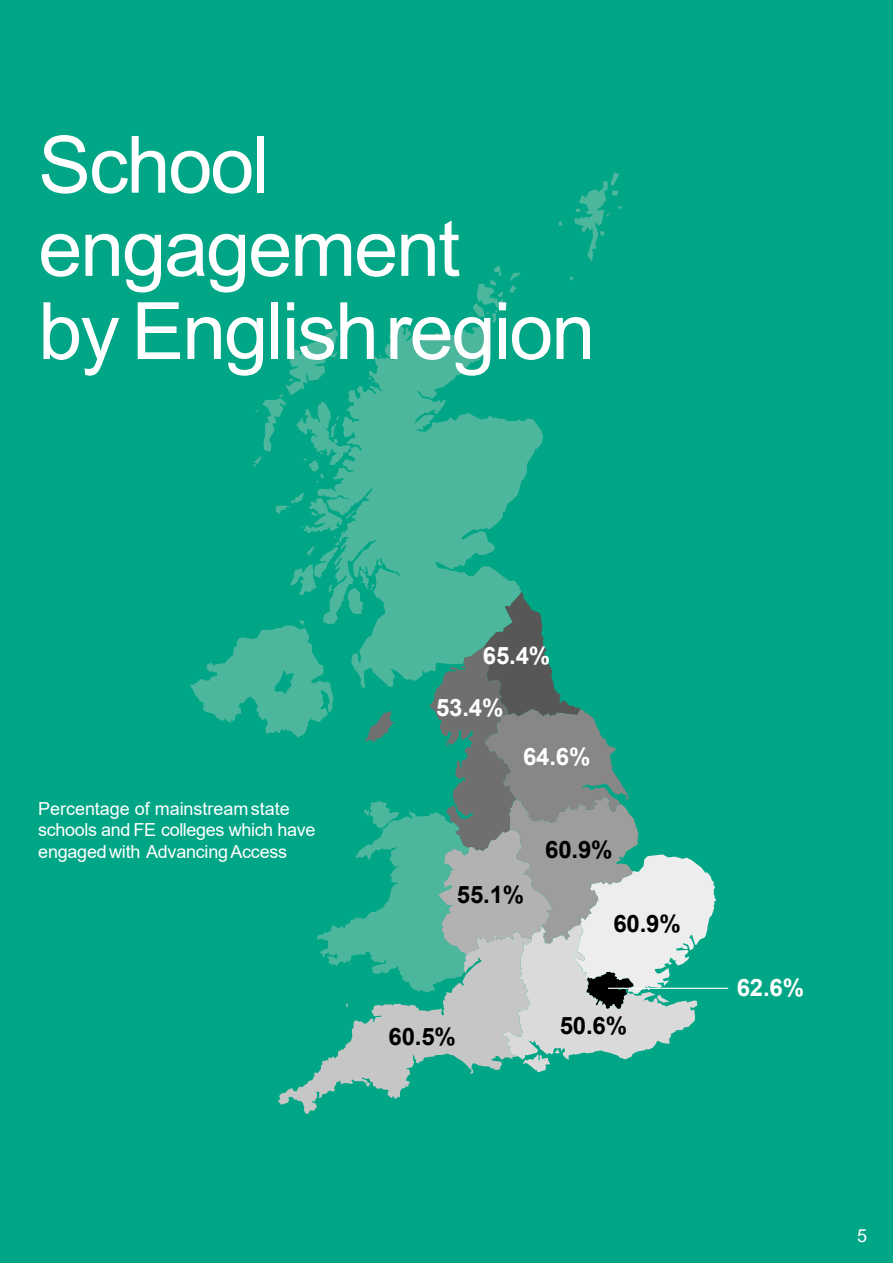
<style>
.page{position:relative;width:893px;height:1263px;background:#fff}
.page>*{position:absolute;margin:0;border:0;box-sizing:border-box;transform-origin:0 0}
.t1{font:79.2px/83.1px "Arial";letter-spacing:-.025em;color:#fff}
.t2{font:700 24px "Arial";letter-spacing:-.005em;color:#000}
.t3{font:700 24px "Arial";letter-spacing:-.005em;color:#fff}
.t4{font:18px/21.6px "Arial";letter-spacing:-.015em;color:#fff}
</style>
<div class="page">
<div style="left:0;top:15px;width:893px;height:1248px;background:#00a685"></div>
<svg style="left:278px;top:1072px;width:254px;height:42px;fill:#00a685"></svg>
<svg style="left:317px;top:325px;width:226px;height:168px;fill:#4db79e"></svg>
<svg style="left:368px;top:378px;width:6px;height:4px"></svg>
<svg style="left:253px;top:328px;width:98px;height:154px"></svg>
<svg style="left:473px;top:266px;width:48px;height:57px"></svg>
<svg style="left:570px;top:276px;width:4px;height:4px"></svg>
<svg style="left:558px;top:221px;width:4px;height:5px"></svg>
<svg style="left:574px;top:172px;width:47px;height:90px"></svg>
<svg style="left:190px;top:493px;width:527px;height:579px"></svg>
<hr style="left:608px;top:988px;width:120px;height:1px;background:#fff">
<h1 class="t1" style="left:38px;top:131px;width:559px">School engagement<br>by English region</h1>
<p class="t4" style="left:38px;top:799px;width:279px">Percentage of mainstream state schools and FE colleges which have engaged with Advancing Access</p>
<h2 class="t3" style="left:483px;top:646px;width:69px">65.4%</h2>
<h2 class="t3" style="left:436px;top:698px;width:69px">53.4%</h2>
<h2 class="t3" style="left:523px;top:747px;width:69px">64.6%</h2>
<h2 class="t2" style="left:545px;top:840px;width:69px">60.9%</h2>
<h2 class="t2" style="left:457px;top:885px;width:69px">55.1%</h2>
<h2 class="t2" style="left:389px;top:1028px;width:69px">60.5%</h2>
<h2 class="t2" style="left:613px;top:915px;width:69px">60.9%</h2>
<h2 class="t2" style="left:560px;top:1017px;width:69px">50.6%</h2>
<h2 class="t3" style="left:737px;top:978px;width:69px">62.6%</h2>
<p class="t4" style="left:857px;top:1227px;width:12px">5</p>
</div>
